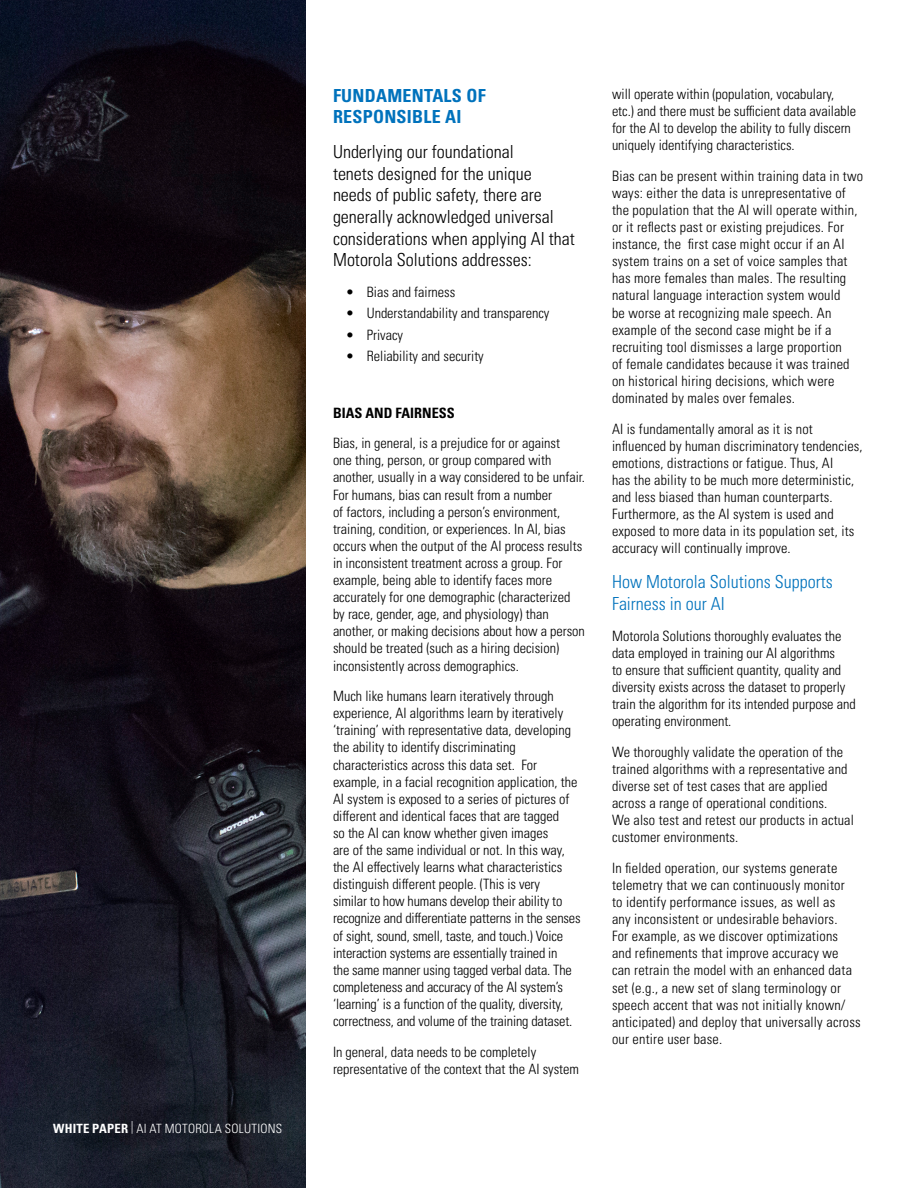
<style>
.page{position:relative;width:918px;height:1188px;background:#fff}
.page>*{position:absolute;margin:0;border:0;box-sizing:border-box;transform-origin:0 0}
.t1{font:300 condensed 18px/21.6px "Univers LT Pro";color:#000}
.t2{font:300 condensed 18px/21.6px "Univers LT Pro";color:#0072bc}
.t3{font:700 condensed 18px/21.6px "Univers LT Pro";letter-spacing:.015em;color:#0072bc}
.t4{font:300 condensed 14.25px/17.1px "Univers LT Pro";color:#000}
.t5{font:700 condensed 14.25px "Univers LT Pro";color:#000}
.t6{font:300 condensed 12.75px "Univers LT Pro";letter-spacing:.02em;color:#fff}
.s1{font-weight:700}
</style>
<div class="page">
<img style="left:0;top:0;width:306px;height:1188px">
<p class="t6" style="left:53px;top:1120px;width:231px"><span class="s1">WHITE PAPER</span> | AI AT MOTOROLA SOLUTIONS</p>
<p class="t3" style="left:333px;top:84px;width:154px">FUNDAMENTALS OF<br>RESPONSIBLE AI</p>
<p class="t1" style="left:333px;top:140px;width:243px">Underlying our foundational<br>tenets designed for the unique needs of public safety, there are generally acknowledged universal considerations when applying AI that Motorola Solutions addresses:</p>
<p class="t4" style="left:346px;top:283px;width:110px">• Bias and fairness</p>
<p class="t4" style="left:346px;top:304px;width:205px">• Understandability and transparency</p>
<p class="t4" style="left:346px;top:325px;width:58px">• Privacy</p>
<p class="t4" style="left:346px;top:347px;width:139px">• Reliability and security</p>
<p class="t5" style="left:333px;top:404px;width:123px">BIAS AND FAIRNESS</p>
<p class="t4" style="left:333px;top:434px;width:253px">Bias, in general, is a prejudice for or against<br>one thing, person, or group compared with another, usually in a way considered to be unfair.<br>For humans, bias can result from a number<br>of factors, including a person’s environment, training, condition, or experiences. In AI, bias occurs when the output of the AI process results in inconsistent treatment across a group. For example, being able to identify faces more accurately for one demographic (characterized by race, gender, age, and physiology) than another, or making decisions about how a person should be treated (such as a hiring decision) inconsistently across demographics.</p>
<p class="t4" style="left:333px;top:687px;width:249px">Much like humans learn iteratively through experience, AI algorithms learn by iteratively ‘training’ with representative data, developing the ability to identify discriminating characteristics across this data set. For example, in a facial recognition application, the AI system is exposed to a series of pictures of different and identical faces that are tagged<br>so the AI can know whether given images<br>are of the same individual or not. In this way, the AI effectively learns what characteristics distinguish different people. (This is very<br>similar to how humans develop their ability to recognize and differentiate patterns in the senses of sight, sound, smell, taste, and touch.) Voice interaction systems are essentially trained in<br>the same manner using tagged verbal data. The completeness and accuracy of the AI system’s ‘learning’ is a function of the quality, diversity, correctness, and volume of the training dataset.</p>
<p class="t4" style="left:333px;top:1042px;width:248px">In general, data needs to be completely representative of the context that the AI system</p>
<p class="t4" style="left:612px;top:85px;width:246px">will operate within (population, vocabulary, etc.) and there must be sufficient data available for the AI to develop the ability to fully discern uniquely identifying characteristics.</p>
<p class="t4" style="left:612px;top:166px;width:253px">Bias can be present within training data in two ways: either the data is unrepresentative of the population that the AI will operate within, or it reflects past or existing prejudices. For instance, the first case might occur if an AI system trains on a set of voice samples that has more females than males. The resulting natural language interaction system would<br>be worse at recognizing male speech. An example of the second case might be if a recruiting tool dismisses a large proportion<br>of female candidates because it was trained on historical hiring decisions, which were dominated by males over females.</p>
<p class="t4" style="left:612px;top:419px;width:252px">AI is fundamentally amoral as it is not influenced by human discriminatory tendencies, emotions, distractions or fatigue. Thus, AI<br>has the ability to be much more deterministic, and less biased than human counterparts.<br>Furthermore, as the AI system is used and exposed to more data in its population set, its accuracy will continually improve.</p>
<p class="t2" style="left:612px;top:570px;width:222px">How Motorola Solutions Supports<br>Fairness in our AI</p>
<p class="t4" style="left:612px;top:626px;width:245px">Motorola Solutions thoroughly evaluates the data employed in training our AI algorithms<br>to ensure that sufficient quantity, quality and diversity exists across the dataset to properly train the algorithm for its intended purpose and operating environment.</p>
<p class="t4" style="left:612px;top:742px;width:243px">We thoroughly validate the operation of the trained algorithms with a representative and diverse set of test cases that are applied across a range of operational conditions.<br>We also test and retest our products in actual customer environments.</p>
<p class="t4" style="left:612px;top:859px;width:250px">In fielded operation, our systems generate telemetry that we can continuously monitor<br>to identify performance issues, as well as<br>any inconsistent or undesirable behaviors.<br>For example, as we discover optimizations and refinements that improve accuracy we<br>can retrain the model with an enhanced data set (e.g., a new set of slang terminology or speech accent that was not initially known/ anticipated) and deploy that universally across our entire user base.</p>
</div>
